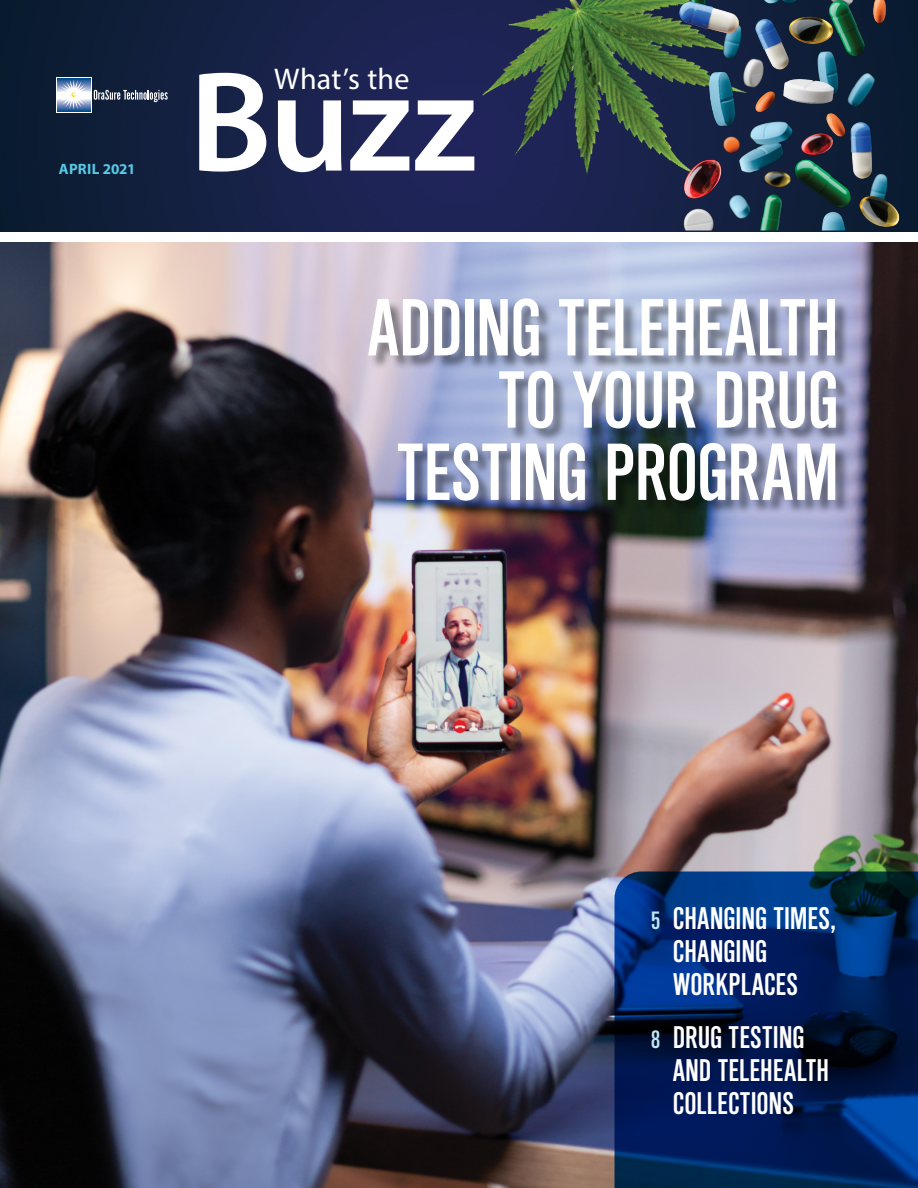
<style>
.page{position:relative;width:918px;height:1188px;background:#fff}
.page>*{position:absolute;margin:0;border:0;box-sizing:border-box;transform-origin:0 0}
.t1{font:600 144px "Myriad Pro";color:#fff}
.Article_Title{font:77.4px/72.3px "Cg Alpin Gth No 2";letter-spacing:-.01em;color:#fff;text-align:right}
.t2{font:30px/33px "Cg Alpin Gth No 2";color:#fff}
.t3{font:30px "Myriad Pro";letter-spacing:.005em;color:#fff}
.t4{font:700 15px "Myriad Pro";letter-spacing:.015em;color:#58c9e6}
.s1{font-size:24px;color:#bee7f4}
</style>
<div class="page">
<img style="left:0;top:243px;width:918px;height:945px">
<img style="left:0;top:0;width:918px;height:231px">
<svg style="left:56px;top:77px;width:35px;height:35px"></svg>
<svg style="left:57px;top:78px;width:33px;height:33px"></svg>
<svg style="left:58px;top:79px;width:110px;height:31px;background:#56647c"></svg>
<img style="left:471px;top:0;width:168px;height:190px">
<img style="left:639px;top:0;width:265px;height:231px">
<svg style="left:615px;top:872px;width:303px;height:316px;background:#00225c"></svg>
<div style="left:370px;top:300px;width:481px;height:216px;background:#000;opacity:.45"></div>
<p class="t4" style="left:59px;top:159px;width:78px">APRIL 2021</p>
<p class="t3" style="left:274px;top:61px;width:137px">What’s the</p>
<p class="t1" style="left:189px;top:31px;width:290px">Buzz</p>
<p class="Article_Title" style="left:367px;top:292px;width:473px">ADDING TELEHEALTH<br>TO YOUR DRUG<br>TESTING PROGRAM</p>
<p class="t2" style="left:673px;top:901px;width:165px;text-indent:-22px"><span class="s1">5</span> CHANGING TIMES,<br>CHANGING<br>WORKPLACES</p>
<p class="t2" style="left:673px;top:1021px;width:158px;text-indent:-22px"><span class="s1">8</span> DRUG TESTING<br>AND TELEHEALTH<br>COLLECTIONS</p>
</div>
